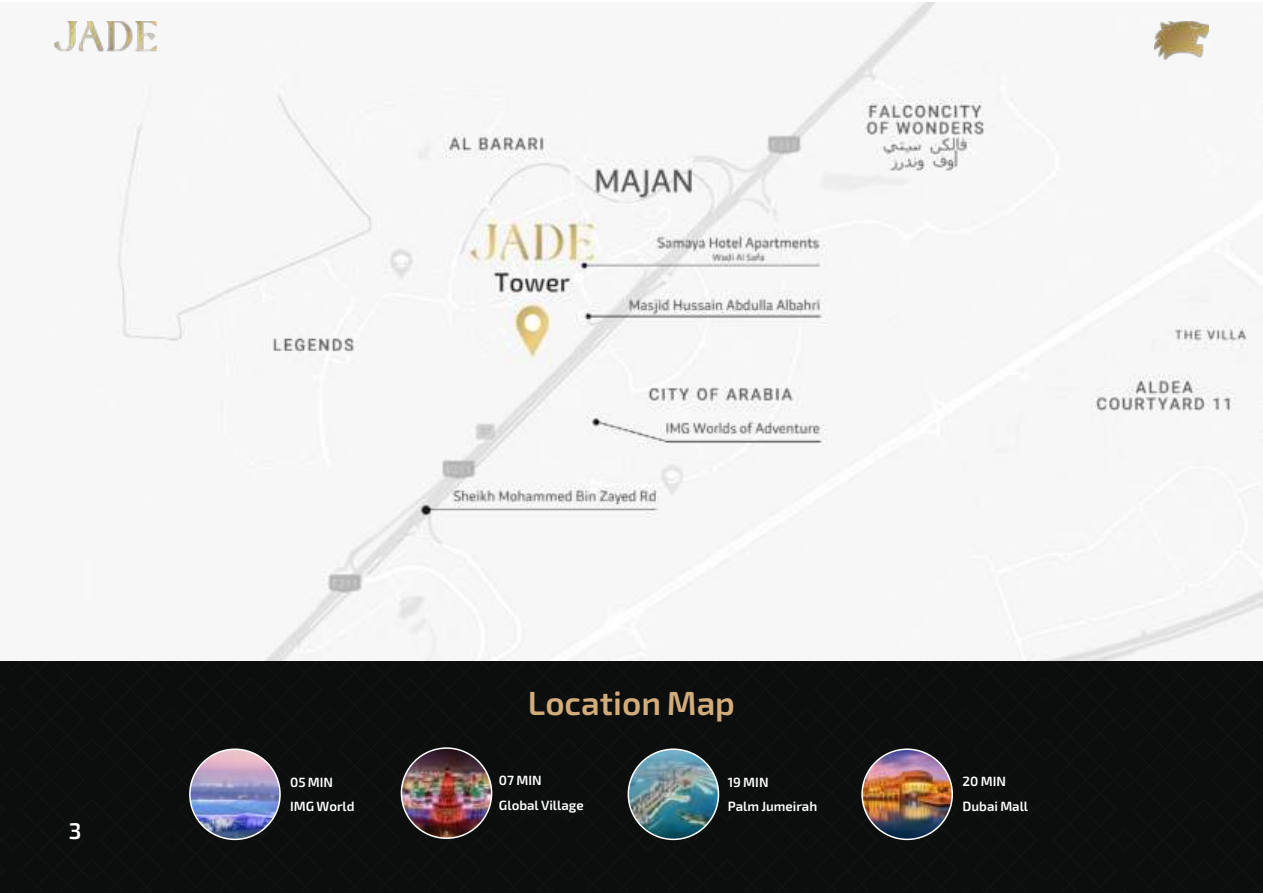
<style>
.page{position:relative;width:1263px;height:893px;background:#fff}
.page>*{position:absolute;margin:0;border:0;box-sizing:border-box;transform-origin:0 0}
.t1{font:37.5px "Ara Hamah Zanki";color:#d3ad79}
.t2{font:25.5px "Ara Hamah Zanki";color:#fff}
.t3{font:15px "Ara Hamah Zanki";color:#fff}
</style>
<div class="page">
<div style="left:0;top:660px;width:1263px;height:233px;background:#0c0d0d"></div>
<img style="left:59px;top:2px;width:1204px;height:658px">
<img style="left:190px;top:749px;width:90px;height:90px">
<div style="left:189px;top:748px;width:92px;height:92px;border:2px solid #fff;border-radius:50%"></div>
<img style="left:628px;top:749px;width:90px;height:90px;border-radius:45px">
<div style="left:628px;top:748px;width:91px;height:92px;border:2px solid #fff;border-radius:50%"></div>
<img style="left:401px;top:748px;width:91px;height:90px;border-radius:45px">
<div style="left:401px;top:747px;width:91px;height:92px;border:2px solid #fff;border-radius:50%"></div>
<img style="left:862px;top:749px;width:90px;height:90px;border-radius:45px">
<div style="left:861px;top:748px;width:92px;height:92px;border:2px solid #fff;border-radius:50%"></div>
<img style="left:54px;top:21px;width:102px;height:30px">
<img style="left:1154px;top:21px;width:55px;height:39px">
<h2 class="t2" style="left:69px;top:815px;width:14px">3</h2>
<h1 class="t1" style="left:528px;top:680px;width:209px">Location Map</h1>
<p class="t3" style="left:290px;top:773px;width:45px">٠٥ MIN</p>
<p class="t3" style="left:499px;top:771px;width:44px">٠٧ MIN</p>
<p class="t3" style="left:728px;top:773px;width:42px">١٩ MIN</p>
<p class="t3" style="left:962px;top:772px;width:45px">٢٠ MIN</p>
<p class="t3" style="left:499px;top:796px;width:86px">Global Village</p>
<p class="t3" style="left:728px;top:797px;width:91px">Palm Jumeirah</p>
<p class="t3" style="left:962px;top:797px;width:67px">Dubai Mall</p>
<p class="t3" style="left:290px;top:797px;width:66px">IMG World</p>
</div>
